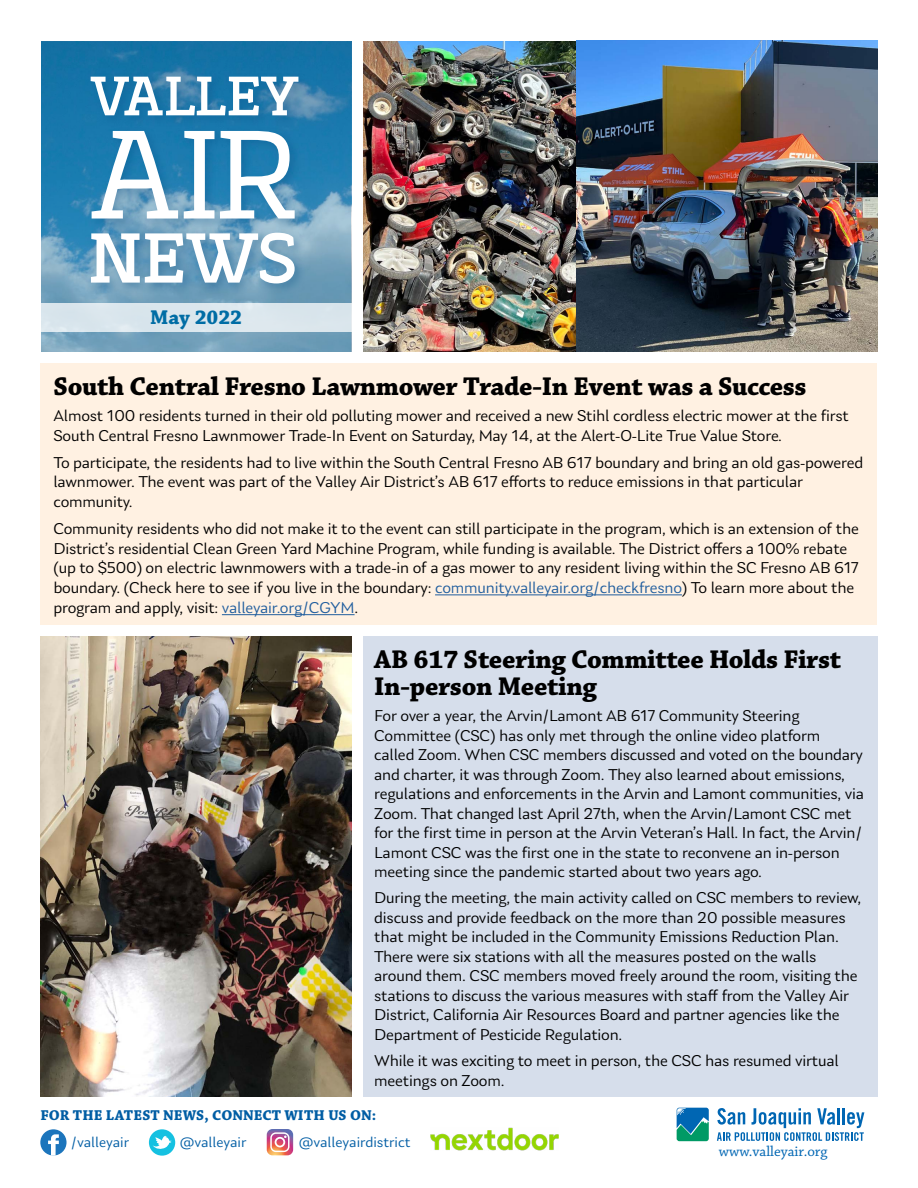
<style>
.page{position:relative;width:918px;height:1188px;background:#fff}
.page>*{position:absolute;margin:0;border:0;box-sizing:border-box;transform-origin:0 0}
.t1{font:700 27px/27px "Chaparral Pro";letter-spacing:-.015em;color:#000}
.t2{font:700 21px "Chaparral Pro";color:#006da5}
.t3{font:16.5px/19.5px "Laca Text";letter-spacing:-.01em;color:#000}
.t4{font:15px "Laca Text";color:#005da4}
.t5{font:700 15px "Chaparral Pro";color:#005da4}
.t6{font:15px "Chaparral Pro";color:#0066b3}
.s1{color:#215e9e}
</style>
<div class="page">
<svg style="left:41px;top:42px;width:310px;height:309px;background:#408ab3"></svg>
<div style="left:87px;top:72px;width:223px;height:55px;background:#044c82;opacity:.3"></div>
<svg style="left:91px;top:77px;width:207px;height:38px"></svg>
<div style="left:88px;top:127px;width:219px;height:103px;background:#044c82;opacity:.3"></div>
<svg style="left:92px;top:131px;width:203px;height:88px"></svg>
<div style="left:87px;top:228px;width:219px;height:67px;background:#044c82;opacity:.3"></div>
<svg style="left:91px;top:233px;width:204px;height:50px"></svg>
<div style="left:363px;top:636px;width:515px;height:460px;background:#d6deeb"></div>
<div style="left:40px;top:363px;width:838px;height:261px;background:#fff1e2"></div>
<div style="left:41px;top:303px;width:311px;height:28px;background:#dae6ed"></div>
<svg style="left:717px;top:1108px;width:147px;height:33px"></svg>
<svg style="left:676px;top:1107px;width:33px;height:35px"></svg>
<svg style="left:677px;top:1108px;width:32px;height:33px"></svg>
<div style="left:40px;top:1129px;width:27px;height:27px;background:#1c75bc;border-radius:50%"></div>
<svg style="left:48px;top:1134px;width:11px;height:22px"></svg>
<div style="left:149px;top:1129px;width:26px;height:27px;background:#15c1e1;border-radius:50%"></div>
<svg style="left:153px;top:1136px;width:19px;height:13px"></svg>
<svg style="left:267px;top:1129px;width:26px;height:26px"></svg>
<hr style="left:435px;top:594px;width:247px;height:1px;background:#215e9e">
<hr style="left:222px;top:614px;width:133px;height:1px;background:#215e9e">
<img style="left:363px;top:40px;width:515px;height:311px">
<img style="left:431px;top:1127px;width:127px;height:23px">
<img style="left:40px;top:636px;width:311px;height:460px">
<p class="t2" style="left:150px;top:305px;width:93px">May 2022</p>
<h1 class="t1" style="left:53px;top:374px;width:755px">South Central Fresno Lawnmower Trade-In Event was a Success</h1>
<p class="t3" style="left:53px;top:406px;width:797px">Almost 100 residents turned in their old polluting mower and received a new Stihl cordless electric mower at the first<br>South Central Fresno Lawnmower Trade-In Event on Saturday, May 14, at the Alert-O-Lite True Value Store.</p>
<p class="t3" style="left:53px;top:452px;width:811px">To participate, the residents had to live within the South Central Fresno AB 617 boundary and bring an old gas-powered lawnmower. The event was part of the Valley Air District’s AB 617 efforts to reduce emissions in that particular community.</p>
<p class="t3" style="left:53px;top:518px;width:807px">Community residents who did not make it to the event can still participate in the program, which is an extension of the District’s residential Clean Green Yard Machine Program, while funding is available. The District offers a 100% rebate (up to $500) on electric lawnmowers with a trade-in of a gas mower to any resident living within the SC Fresno AB 617 boundary. (Check here to see if you live in the boundary: <span class="s1">community.valleyair.org/checkfresno</span>) To learn more about the program and apply, visit: <span class="s1">valleyair.org/CGYM</span>.</p>
<h1 class="t1" style="left:374px;top:647px;width:468px">AB 617 Steering Committee Holds First<br>In-person Meeting</h1>
<p class="t3" style="left:374px;top:706px;width:491px">For over a year, the Arvin/Lamont AB 617 Community Steering Committee (CSC) has only met through the online video platform called Zoom. When CSC members discussed and voted on the boundary and charter, it was through Zoom. They also learned about emissions, regulations and enforcements in the Arvin and Lamont communities, via Zoom. That changed last April 27th, when the Arvin/Lamont CSC met for the first time in person at the Arvin Veteran’s Hall. In fact, the Arvin/ Lamont CSC was the first one in the state to reconvene an in-person meeting since the pandemic started about two years ago.</p>
<p class="t3" style="left:374px;top:888px;width:489px">During the meeting, the main activity called on CSC members to review, discuss and provide feedback on the more than 20 possible measures that might be included in the Community Emissions Reduction Plan.<br>There were six stations with all the measures posted on the walls around them. CSC members moved freely around the room, visiting the stations to discuss the various measures with staff from the Valley Air District, California Air Resources Board and partner agencies like the Department of Pesticide Regulation.</p>
<p class="t3" style="left:374px;top:1051px;width:466px">While it was exciting to meet in person, the CSC has resumed virtual meetings on Zoom.</p>
<p class="t5" style="left:40px;top:1106px;width:337px">FOR THE LATEST NEWS, CONNECT WITH US ON:</p>
<p class="t4" style="left:71px;top:1133px;width:60px">/valleyair</p>
<p class="t4" style="left:180px;top:1133px;width:68px">@valleyair</p>
<p class="t4" style="left:299px;top:1133px;width:113px">@valleyairdistrict</p>
<p class="t6" style="left:719px;top:1143px;width:110px">www.valleyair.org</p>
</div>
